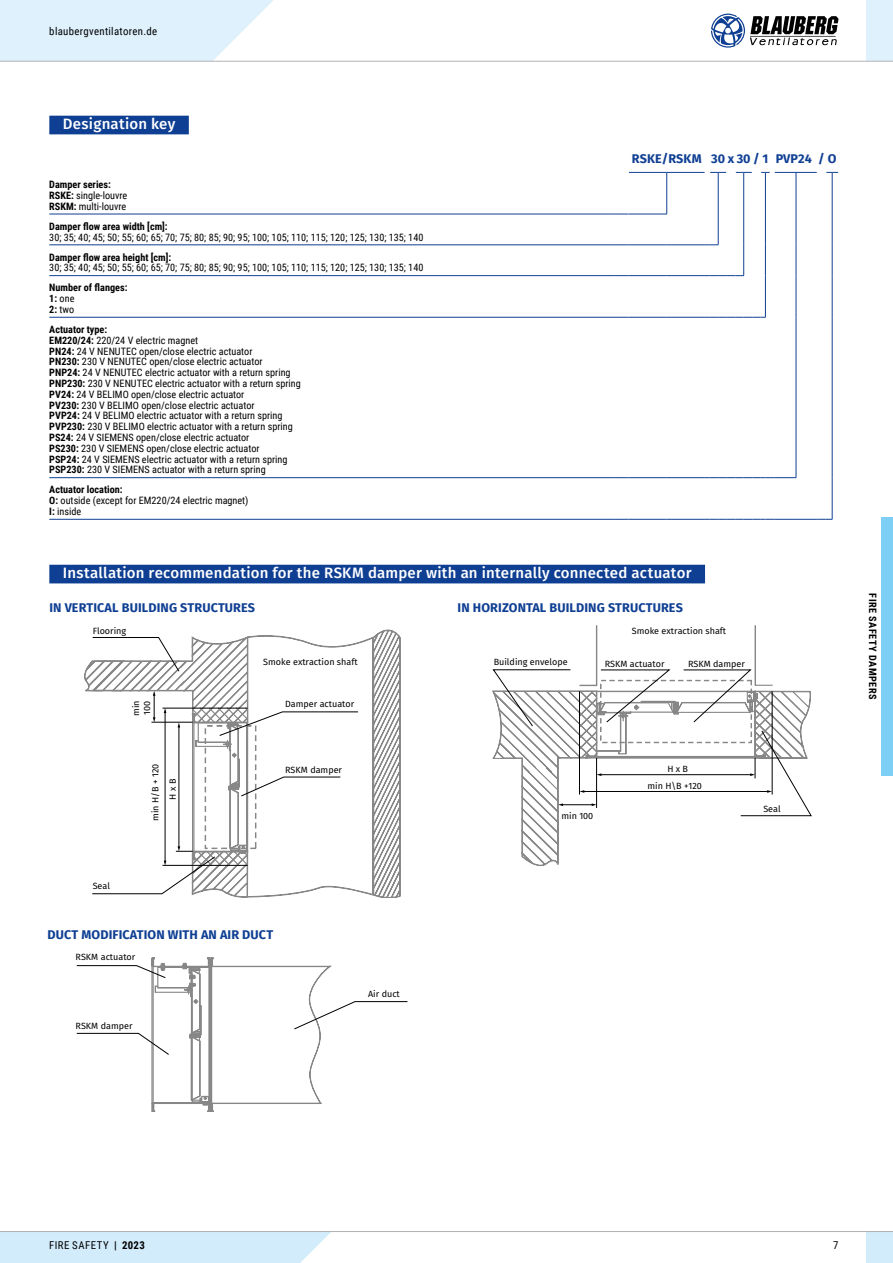
<style>
.page{position:relative;width:893px;height:1263px;background:#fff}
.page>*{position:absolute;margin:0;border:0;box-sizing:border-box;transform-origin:0 0}
.t1{font:500 15px "Fira Sans";letter-spacing:.015em;color:#fff}
.t2{font:700 12.6px "Fira Sans";letter-spacing:.01em;color:#0f3f93}
.t3{font:10.8px "Roboto Condensed";letter-spacing:.035em;color:#000}
.t4{font:10.2px/10.8px "Roboto Condensed";color:#000}
.t5{font:700 10.2px/10.8px "Roboto Condensed";color:#000}
.t6{font:700 10.2px "Roboto Condensed";letter-spacing:.055em;color:#000}
.t7{font:9px/10.8px "Fira Sans";color:#000}
.s1{font-weight:700}
.s2{font-weight:400}
</style>
<div class="page">
<div style="left:49px;top:116px;width:140px;height:18px;background:#0f3f93"></div>
<hr style="left:49px;top:214px;width:566px;height:1px;background:#0f3f93">
<hr style="left:49px;top:245px;width:566px;height:1px;background:#0f3f93">
<hr style="left:49px;top:275px;width:566px;height:1px;background:#0f3f93">
<hr style="left:667px;top:245px;width:38px;height:1px;background:#0f3f93">
<svg style="left:705px;top:245px;width:13px;height:1px"></svg>
<svg style="left:615px;top:214px;width:13px;height:1px"></svg>
<svg style="left:615px;top:245px;width:13px;height:1px"></svg>
<svg style="left:615px;top:275px;width:13px;height:1px"></svg>
<svg style="left:615px;top:317px;width:13px;height:1px"></svg>
<hr style="left:743px;top:173px;width:1px;height:41px;background:#0f3f93">
<hr style="left:743px;top:214px;width:1px;height:31px;background:#0f3f93">
<hr style="left:743px;top:245px;width:1px;height:30px;background:#0f3f93">
<hr style="left:832px;top:173px;width:1px;height:41px;background:#0f3f93">
<hr style="left:832px;top:214px;width:1px;height:31px;background:#0f3f93">
<hr style="left:832px;top:245px;width:1px;height:31px;background:#0f3f93">
<hr style="left:832px;top:276px;width:1px;height:41px;background:#0f3f93">
<hr style="left:832px;top:317px;width:1px;height:161px;background:#0f3f93">
<svg style="left:826px;top:171px;width:13px;height:2px"></svg>
<hr style="left:667px;top:275px;width:38px;height:1px;background:#0f3f93">
<hr style="left:718px;top:214px;width:1px;height:31px;background:#0f3f93">
<svg style="left:736px;top:171px;width:16px;height:2px"></svg>
<hr style="left:718px;top:173px;width:1px;height:41px;background:#0f3f93">
<hr style="left:667px;top:317px;width:38px;height:1px;background:#0f3f93">
<svg style="left:705px;top:317px;width:61px;height:1px"></svg>
<svg style="left:615px;top:477px;width:13px;height:1px"></svg>
<hr style="left:667px;top:477px;width:38px;height:1px;background:#0f3f93">
<svg style="left:615px;top:519px;width:13px;height:1px"></svg>
<hr style="left:667px;top:519px;width:38px;height:1px;background:#0f3f93">
<svg style="left:705px;top:519px;width:127px;height:1px"></svg>
<svg style="left:761px;top:171px;width:56px;height:2px"></svg>
<hr style="left:765px;top:173px;width:1px;height:41px;background:#0f3f93">
<hr style="left:796px;top:173px;width:1px;height:41px;background:#0f3f93">
<hr style="left:796px;top:214px;width:1px;height:31px;background:#0f3f93">
<hr style="left:796px;top:245px;width:1px;height:31px;background:#0f3f93">
<hr style="left:796px;top:276px;width:1px;height:41px;background:#0f3f93">
<hr style="left:796px;top:317px;width:1px;height:160px;background:#0f3f93">
<hr style="left:765px;top:214px;width:1px;height:31px;background:#0f3f93">
<hr style="left:765px;top:245px;width:1px;height:31px;background:#0f3f93">
<hr style="left:765px;top:276px;width:1px;height:41px;background:#0f3f93">
<svg style="left:705px;top:477px;width:91px;height:1px"></svg>
<hr style="left:832px;top:478px;width:1px;height:41px;background:#0f3f93">
<svg style="left:710px;top:171px;width:17px;height:2px"></svg>
<hr style="left:666px;top:172px;width:39px;height:1px;background:#0f3f93">
<hr style="left:629px;top:172px;width:37px;height:1px;background:#0f3f93">
<hr style="left:666px;top:173px;width:1px;height:41px;background:#0f3f93">
<hr style="left:628px;top:214px;width:39px;height:1px;background:#0f3f93">
<hr style="left:628px;top:245px;width:39px;height:1px;background:#0f3f93">
<hr style="left:628px;top:275px;width:39px;height:1px;background:#0f3f93">
<hr style="left:628px;top:317px;width:39px;height:1px;background:#0f3f93">
<hr style="left:628px;top:477px;width:39px;height:1px;background:#0f3f93">
<hr style="left:628px;top:519px;width:39px;height:1px;background:#0f3f93">
<svg style="left:705px;top:275px;width:39px;height:1px"></svg>
<hr style="left:49px;top:317px;width:566px;height:1px;background:#0f3f93">
<hr style="left:49px;top:519px;width:566px;height:1px;background:#0f3f93">
<hr style="left:49px;top:477px;width:566px;height:1px;background:#0f3f93">
<div style="left:49px;top:565px;width:656px;height:18px;background:#0f3f93"></div>
<svg style="left:85px;top:629px;width:315px;height:269px"></svg>
<svg style="left:76px;top:957px;width:331px;height:155px"></svg>
<svg style="left:493px;top:626px;width:318px;height:240px"></svg>
<div style="left:866px;top:1231px;width:27px;height:32px;background:#d3ecfc"></div>
<div style="left:0;top:1232px;width:331px;height:31px;background:#d3ecfc"></div>
<hr style="left:0;top:1231px;width:893px;height:1px;background:#b1b2b3">
<div style="left:866px;top:0;width:27px;height:61px;background:#def1fd"></div>
<svg style="left:711px;top:14px;width:127px;height:34px"></svg>
<svg style="left:0;top:0;width:295px;height:61px"></svg>
<hr style="left:0;top:61px;width:893px;height:1px;background:#b1b2b3">
<div style="left:881px;top:517px;width:12px;height:259px;background:#7ecff5"></div>
<p class="t3" style="left:49px;top:23px;width:109px">blaubergventilatoren.de</p>
<h1 class="t1" style="left:63px;top:114px;width:114px">Designation key</h1>
<p class="t4" style="left:49px;top:179px;width:80px"><span class="s1">Damper series:<br>RSKE:</span> single-louvre<br><span class="s1">RSKM:</span> multi-louvre</p>
<p class="t5" style="left:49px;top:220px;width:120px">Damper flow area width [cm]:</p>
<p class="t4" style="left:49px;top:231px;width:376px">30; 35; 40; 45; 50; 55; 60; 65; 70; 75; 80; 85; 90; 95; 100; 105; 110; 115; 120; 125; 130; 135; 140</p>
<p class="t5" style="left:49px;top:251px;width:123px">Damper flow area height [cm]:</p>
<p class="t4" style="left:49px;top:262px;width:376px">30; 35; 40; 45; 50; 55; 60; 65; 70; 75; 80; 85; 90; 95; 100; 105; 110; 115; 120; 125; 130; 135; 140</p>
<p class="t5" style="left:49px;top:282px;width:80px">Number of flanges:<br>1: <span class="s2">one<br></span>2: <span class="s2">two</span></p>
<p class="t4" style="left:49px;top:324px;width:253px"><span class="s1">Actuator type:<br>EM220/24:</span> 220/24 V electric magnet<br><span class="s1">PN24:</span> 24 V NENUTEC open/close electric actuator<br><span class="s1">PN230:</span> 230 V NENUTEC open/close electric actuator<br><span class="s1">PNP24:</span> 24 V NENUTEC electric actuator with a return spring <span class="s1">PNP230:</span> 230 V NENUTEC electric actuator with a return spring <span class="s1">PV24:</span> 24 V BELIMO open/close electric actuator<br><span class="s1">PV230:</span> 230 V BELIMO open/close electric actuator<br><span class="s1">PVP24:</span> 24 V BELIMO electric actuator with a return spring <span class="s1">PVP230:</span> 230 V BELIMO electric actuator with a return spring <span class="s1">PS24:</span> 24 V SIEMENS open/close electric actuator<br><span class="s1">PS230:</span> 230 V SIEMENS open/close electric actuator<br><span class="s1">PSP24:</span> 24 V SIEMENS electric actuator with a return spring <span class="s1">PSP230:</span> 230 V SIEMENS actuator with a return spring</p>
<p class="t4" style="left:49px;top:484px;width:201px"><span class="s1">Actuator location:<br>O:</span> outside (except for EM220/24 electric magnet)<br><span class="s1">I:</span> inside</p>
<p class="t2" style="left:632px;top:150px;width:206px">RSKE/RSKM 30 x 30 / 1 PVP24 / O</p>
<h1 class="t1" style="left:63px;top:563px;width:630px">Installation recommendation for the RSKM damper with an internally connected actuator</h1>
<p class="t2" style="left:49px;top:599px;width:207px">IN VERTICAL BUILDING STRUCTURES</p>
<p class="t7" style="left:93px;top:626px;width:35px">Flooring</p>
<p class="t2" style="left:458px;top:599px;width:227px">IN HORIZONTAL BUILDING STRUCTURES</p>
<p class="t7" style="left:632px;top:626px;width:96px">Smoke extraction shaft</p>
<p class="t7" style="left:131px;top:716px;width:17px;rotate:-90deg">min<br>100</p>
<p class="t7" style="left:148px;top:800px;width:37px;line-height:17.2px;text-indent:-21px;rotate:-90deg">min H/B + 120<br>H x B</p>
<p class="t7" style="left:263px;top:657px;width:96px">Smoke extraction shaft</p>
<p class="t7" style="left:285px;top:699px;width:71px">Damper actuator</p>
<p class="t7" style="left:285px;top:765px;width:58px">RSKM damper</p>
<p class="t7" style="left:93px;top:881px;width:19px">Seal</p>
<p class="t2" style="left:48px;top:926px;width:227px">DUCT MODIFICATION WITH AN AIR DUCT</p>
<p class="t7" style="left:76px;top:952px;width:61px">RSKM actuator</p>
<p class="t7" style="left:76px;top:1021px;width:58px">RSKM damper</p>
<p class="t7" style="left:368px;top:989px;width:33px">Air duct</p>
<p class="t7" style="left:494px;top:657px;width:75px">Building envelope</p>
<p class="t7" style="left:688px;top:659px;width:58px">RSKM damper</p>
<p class="t7" style="left:605px;top:659px;width:61px">RSKM actuator</p>
<p class="t7" style="left:561px;top:811px;width:33px">min 100</p>
<p class="t7" style="left:667px;top:764px;width:22px">H x B</p>
<p class="t7" style="left:647px;top:781px;width:56px">min H\B +120</p>
<p class="t7" style="left:763px;top:804px;width:19px">Seal</p>
<p class="t6" style="left:880px;top:593px;width:108px;rotate:90deg">FIRE SAFETY DAMPERS</p>
<p class="t3" style="left:49px;top:1238px;width:97px">FIRE SAFETY <span class="s1">| 2023</span></p>
<p class="t3" style="left:833px;top:1238px;width:7px">7</p>
</div>
